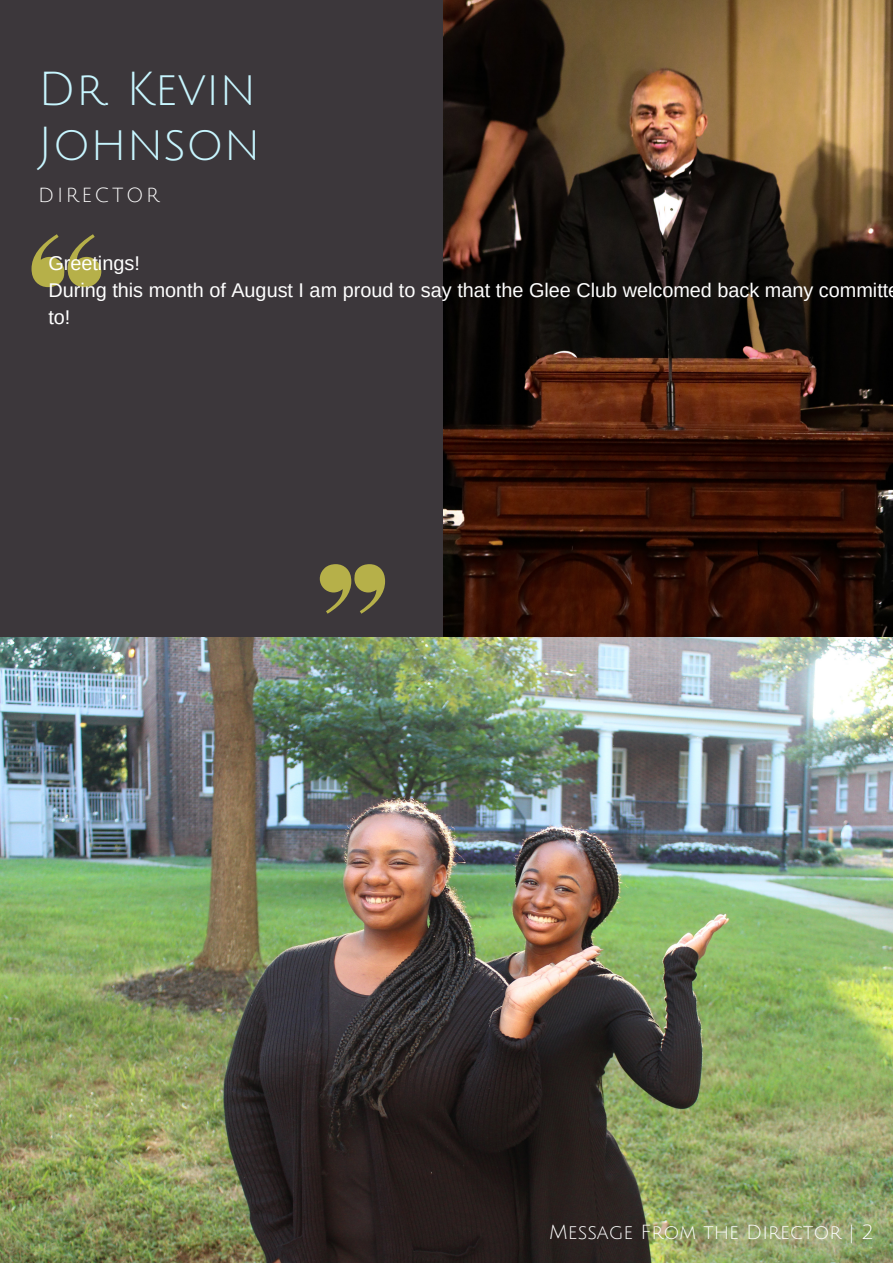
<style>
.page{position:relative;width:893px;height:1263px;background:#3c373b}
.page>*{position:absolute;margin:0;border:0;box-sizing:border-box;transform-origin:0 0}
.t1{font:46.35px/55.2px "Julius Sans One";color:#c7f5fe}
.t2{font:19.8px "Arimo";color:#fff}
.t3{font:19.8px "Julius Sans One";color:#fff}
.t4{font:19.8px "Julius Sans One";letter-spacing:.13em;color:#fff}
</style>
<div class="page">
<svg style="left:32px;top:234px;width:69px;height:53px"></svg>
<svg style="left:320px;top:564px;width:65px;height:50px"></svg>
<img style="left:444px;top:0;width:449px;height:637px">
<img style="left:0;top:637px;width:893px;height:626px">
<h2 class="t1" style="left:38px;top:63px;width:224px">Dr. Kevin<br>Johnson</h2>
<p class="t4" style="left:38px;top:185px;width:122px">DIRECTOR</p>
<p class="t2" style="left:48px;top:252px;width:93px">Greetings!</p>
<p class="t2" style="left:48px;top:306px;width:24px">to!</p>
<p class="t2" style="left:48px;top:279px;width:841px">During this month of August I am proud to say that the Glee Club welcomed back many committ</p>
<p class="t3" style="left:549px;top:1221px;width:326px">Message From the Director | 2</p>
</div>
